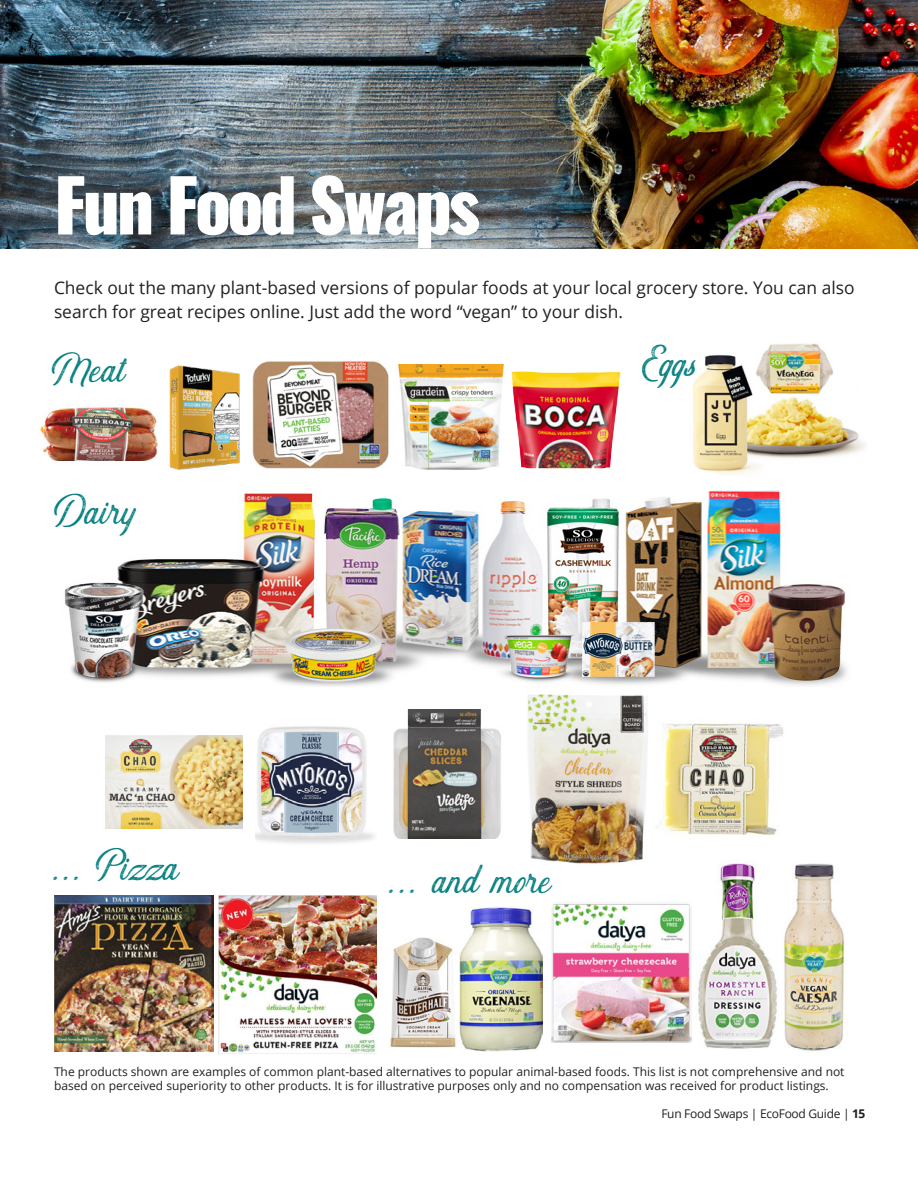
<style>
.page{position:relative;width:918px;height:1188px;background:#fff}
.page>*{position:absolute;margin:0;border:0;box-sizing:border-box;transform-origin:0 0}
.t1{font:800 72px "Oswald";letter-spacing:-.05em;color:#fff}
.t2{font:45px "Barley Script Textured";color:#0a8181}
.t3{font:17.4px/24px "Open Sans";color:#231f20}
.t4{font:12px/14.4px "Open Sans";color:#231f20}
.t5{font:12px "Open Sans";letter-spacing:-.025em;color:#231f20}
.s1{font-weight:700}
</style>
<div class="page">
<img style="left:398px;top:365px;width:106px;height:104px">
<img style="left:64px;top:490px;width:783px;height:197px">
<img style="left:0;top:0;width:918px;height:248px">
<img style="left:693px;top:355px;width:173px;height:120px">
<img style="left:753px;top:343px;width:96px;height:50px">
<img style="left:459px;top:907px;width:84px;height:144px">
<img style="left:698px;top:863px;width:79px;height:186px">
<img style="left:252px;top:360px;width:137px;height:108px">
<img style="left:169px;top:365px;width:71px;height:105px">
<img style="left:255px;top:726px;width:119px;height:118px">
<img style="left:393px;top:709px;width:108px;height:129px">
<img style="left:663px;top:723px;width:121px;height:114px">
<img style="left:40px;top:407px;width:118px;height:53px">
<img style="left:783px;top:863px;width:62px;height:188px">
<img style="left:219px;top:896px;width:157px;height:157px">
<img style="left:512px;top:372px;width:108px;height:96px">
<img style="left:54px;top:896px;width:159px;height:156px">
<img style="left:106px;top:735px;width:136px;height:94px">
<img style="left:551px;top:904px;width:141px;height:139px">
<img style="left:390px;top:937px;width:66px;height:111px">
<img style="left:527px;top:694px;width:121px;height:170px">
<p class="t1" style="left:54px;top:155px;width:428px">Fun Food Swaps</p>
<p class="t3" style="left:54px;top:275px;width:802px">Check out the many plant-based versions of popular foods at your local grocery store. You can also search for great recipes online. Just add the word “vegan” to your dish.</p>
<p class="t2" style="left:52px;top:337px;width:74px">Meat</p>
<p class="t2" style="left:642px;top:331px;width:55px">Eggs</p>
<p class="t2" style="left:54px;top:480px;width:83px">Dairy</p>
<p class="t2" style="left:51px;top:835px;width:129px">... Pizza</p>
<p class="t2" style="left:387px;top:849px;width:165px">... and more</p>
<p class="t4" style="left:54px;top:1064px;width:792px">The products shown are examples of common plant-based alternatives to popular animal-based foods. This list is not comprehensive and not based on perceived superiority to other products. It is for illustrative purposes only and no compensation was received for product listings.</p>
<p class="t5" style="left:661px;top:1105px;width:206px">Fun Food Swaps | EcoFood Guide | <span class="s1">15</span></p>
</div>
